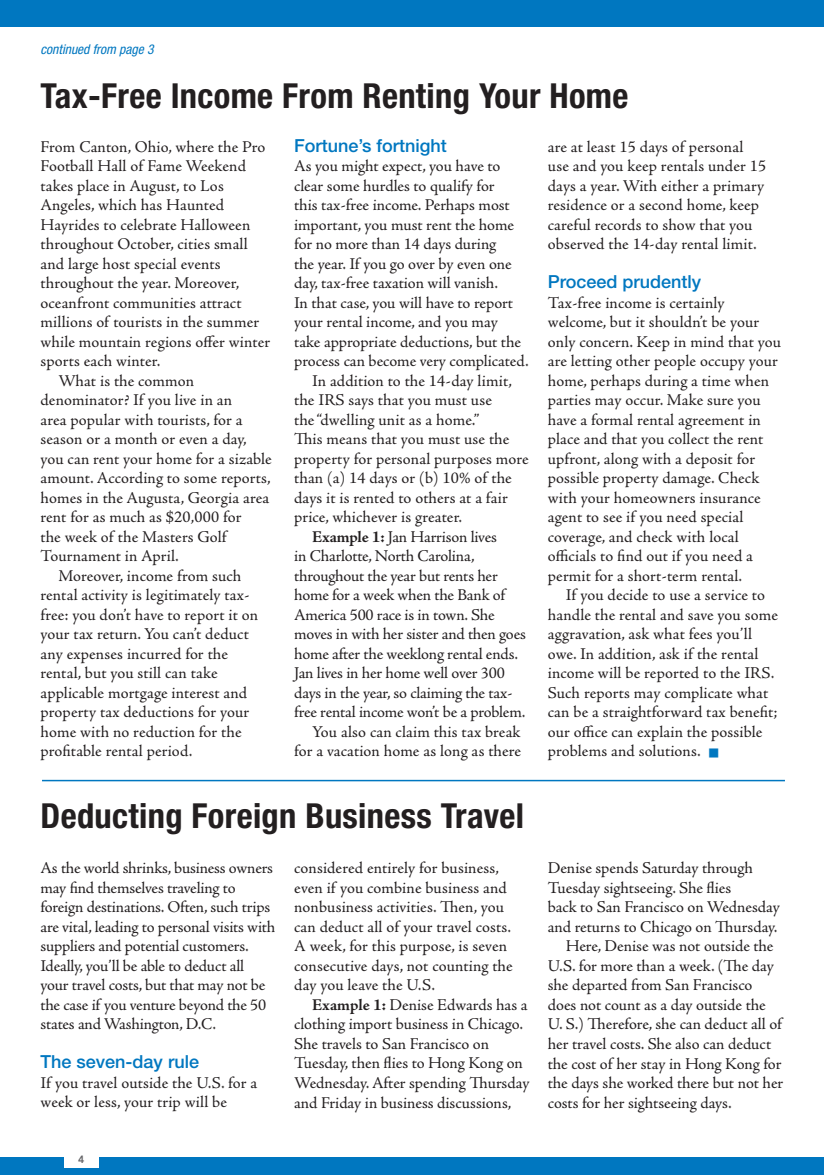
<style>
.page{position:relative;width:824px;height:1175px;background:#fff}
.page>*{position:absolute;margin:0;border:0;box-sizing:border-box;transform-origin:0 0}
.t1{font:700 condensed 34.5px "Helvetica Neue";letter-spacing:.01em;color:#231f20}
.t2{font:500 18px "Helvetica Neue";color:#0077c0}
.t3{font:16.5px/19.5px "Adobe Jenson Pro";color:#231f20}
.t4{font:italic condensed 13.5px "Helvetica Neue";color:#0077c0}
.t5{font:800 10.5px "Avenir";color:#636366}
.s1{font-weight:700}
</style>
<div class="page">
<div style="left:0;top:0;width:824px;height:27px;background:#0077c0"></div>
<div style="left:0;top:1156px;width:824px;height:18px;background:#0077c0"></div>
<div style="left:64px;top:1149px;width:34px;height:19px;background:#fff"></div>
<hr style="left:42px;top:780px;width:742px;height:1px;background:#0077c0">
<p class="t4" style="left:40px;top:41px;width:115px">continued from page 3</p>
<h1 class="t1" style="left:40px;top:75px;width:589px">Tax-Free Income From Renting Your Home</h1>
<p class="t3" style="left:40px;top:137px;width:226px">From Canton, Ohio, where the Pro</p>
<p class="t3" style="left:40px;top:156px;width:207px">Football Hall of Fame Weekend</p>
<p class="t3" style="left:40px;top:176px;width:185px">takes place in August, to Los</p>
<p class="t3" style="left:40px;top:195px;width:185px">Angeles, which has Haunted</p>
<p class="t3" style="left:40px;top:215px;width:211px">Hayrides to celebrate Halloween</p>
<p class="t3" style="left:40px;top:234px;width:209px">throughout October, cities small</p>
<p class="t3" style="left:40px;top:254px;width:182px">and large host special events</p>
<p class="t3" style="left:40px;top:273px;width:200px">throughout the year. Moreover,</p>
<p class="t3" style="left:40px;top:293px;width:203px">oceanfront communities attract</p>
<p class="t3" style="left:40px;top:312px;width:220px">millions of tourists in the summer</p>
<p class="t3" style="left:40px;top:332px;width:231px">while mountain regions offer winter</p>
<p class="t3" style="left:40px;top:351px;width:121px">sports each winter.</p>
<p class="t3" style="left:59px;top:371px;width:137px">What is the common</p>
<p class="t3" style="left:40px;top:390px;width:193px">denominator? If you live in an</p>
<p class="t3" style="left:40px;top:410px;width:204px">area popular with tourists, for a</p>
<p class="t3" style="left:40px;top:429px;width:208px">season or a month or even a day,</p>
<p class="t3" style="left:40px;top:449px;width:233px">you can rent your home for a sizable</p>
<p class="t3" style="left:40px;top:468px;width:232px">amount. According to some reports,</p>
<p class="t3" style="left:40px;top:488px;width:230px">homes in the Augusta, Georgia area</p>
<p class="t3" style="left:40px;top:507px;width:202px">rent for as much as $20,000 for</p>
<p class="t3" style="left:40px;top:527px;width:188px">the week of the Masters Golf</p>
<p class="t3" style="left:40px;top:546px;width:140px">Tournament in April.</p>
<p class="t3" style="left:59px;top:566px;width:184px">Moreover, income from such</p>
<p class="t3" style="left:40px;top:585px;width:210px">rental activity is legitimately tax-</p>
<p class="t3" style="left:40px;top:605px;width:219px">free: you don’t have to report it on</p>
<p class="t3" style="left:40px;top:624px;width:210px">your tax return. You can’t deduct</p>
<p class="t3" style="left:40px;top:644px;width:189px">any expenses incurred for the</p>
<p class="t3" style="left:40px;top:663px;width:178px">rental, but you still can take</p>
<p class="t3" style="left:40px;top:683px;width:208px">applicable mortgage interest and</p>
<p class="t3" style="left:40px;top:702px;width:210px">property tax deductions for your</p>
<p class="t3" style="left:40px;top:722px;width:202px">home with no reduction for the</p>
<p class="t3" style="left:40px;top:741px;width:153px">profitable rental period.</p>
<p class="t2" style="left:294px;top:134px;width:154px">Fortune’s fortnight</p>
<p class="t3" style="left:294px;top:156px;width:208px">As you might expect, you have to</p>
<p class="t3" style="left:294px;top:176px;width:202px">clear some hurdles to qualify for</p>
<p class="t3" style="left:294px;top:195px;width:217px">this tax-free income. Perhaps most</p>
<p class="t3" style="left:294px;top:215px;width:221px">important, you must rent the home</p>
<p class="t3" style="left:294px;top:234px;width:204px">for no more than 14 days during</p>
<p class="t3" style="left:294px;top:254px;width:219px">the year. If you go over by even one</p>
<p class="t3" style="left:294px;top:273px;width:205px">day, tax-free taxation will vanish.</p>
<p class="t3" style="left:294px;top:293px;width:220px">In that case, you will have to report</p>
<p class="t3" style="left:294px;top:312px;width:205px">your rental income, and you may</p>
<p class="t3" style="left:294px;top:332px;width:228px">take appropriate deductions, but the</p>
<p class="t3" style="left:294px;top:351px;width:236px">process can become very complicated.</p>
<p class="t3" style="left:312px;top:371px;width:201px">In addition to the 14-day limit,</p>
<p class="t3" style="left:294px;top:390px;width:199px">the IRS says that you must use</p>
<p class="t3" style="left:294px;top:410px;width:187px">the “dwelling unit as a home.”</p>
<p class="t3" style="left:294px;top:429px;width:217px">This means that you must use the</p>
<p class="t3" style="left:294px;top:449px;width:236px">property for personal purposes more</p>
<p class="t3" style="left:294px;top:468px;width:219px">than (a) 14 days or (b) 10% of the</p>
<p class="t3" style="left:294px;top:488px;width:215px">days it is rented to others at a fair</p>
<p class="t3" style="left:294px;top:507px;width:170px">price, whichever is greater.</p>
<p class="t3" style="left:312px;top:527px;width:186px"><span class="s1">Example 1:</span> Jan Harrison lives</p>
<p class="t3" style="left:294px;top:546px;width:182px">in Charlotte, North Carolina,</p>
<p class="t3" style="left:294px;top:566px;width:205px">throughout the year but rents her</p>
<p class="t3" style="left:294px;top:585px;width:212px">home for a week when the Bank of</p>
<p class="t3" style="left:294px;top:605px;width:202px">America 500 race is in town. She</p>
<p class="t3" style="left:294px;top:624px;width:233px">moves in with her sister and then goes</p>
<p class="t3" style="left:294px;top:644px;width:225px">home after the weeklong rental ends.</p>
<p class="t3" style="left:294px;top:663px;width:212px">Jan lives in her home well over 300</p>
<p class="t3" style="left:294px;top:683px;width:220px">days in the year, so claiming the tax-</p>
<p class="t3" style="left:294px;top:702px;width:233px">free rental income won’t be a problem.</p>
<p class="t3" style="left:312px;top:722px;width:210px">You also can claim this tax break</p>
<p class="t3" style="left:294px;top:741px;width:228px">for a vacation home as long as there</p>
<p class="t3" style="left:548px;top:137px;width:220px">are at least 15 days of personal use and you keep rentals under 15 days a year. With either a primary residence or a second home, keep careful records to show that you observed the 14-day rental limit.</p>
<p class="t2" style="left:548px;top:271px;width:155px">Proceed prudently</p>
<p class="t3" style="left:548px;top:293px;width:235px">Tax-free income is certainly welcome, but it shouldn’t be your only concern. Keep in mind that you are letting other people occupy your home, perhaps during a time when parties may occur. Make sure you have a formal rental agreement in place and that you collect the rent upfront, along with a deposit for possible property damage. Check with your homeowners insurance agent to see if you need special coverage, and check with local officials to find out if you need a permit for a short-term rental.</p>
<p class="t3" style="left:548px;top:585px;width:232px;text-indent:18px">If you decide to use a service to handle the rental and save you some aggravation, ask what fees you’ll owe. In addition, ask if the rental income will be reported to the IRS.<br>Such reports may complicate what can be a straightforward tax benefit; our office can explain the possible problems and solutions.</p>
<h1 class="t1" style="left:40px;top:795px;width:485px">Deducting Foreign Business Travel</h1>
<p class="t3" style="left:40px;top:858px;width:236px">As the world shrinks, business owners may find themselves traveling to foreign destinations. Often, such trips are vital, leading to personal visits with suppliers and potential customers.<br>Ideally, you’ll be able to deduct all your travel costs, but that may not be the case if you venture beyond the 50 states and Washington, D.C.</p>
<p class="t2" style="left:40px;top:1051px;width:160px">The seven-day rule</p>
<p class="t3" style="left:40px;top:1073px;width:218px">If you travel outside the U.S. for a week or less, your trip will be</p>
<p class="t3" style="left:294px;top:858px;width:220px">considered entirely for business, even if you combine business and nonbusiness activities. Then, you can deduct all of your travel costs.<br>A week, for this purpose, is seven consecutive days, not counting the day you leave the U.S.</p>
<p class="t3" style="left:294px;top:995px;width:237px;text-indent:18px"><span class="s1">Example 1:</span> Denise Edwards has a clothing import business in Chicago.<br>She travels to San Francisco on Tuesday, then flies to Hong Kong on Wednesday. After spending Thursday and Friday in business discussions,</p>
<p class="t5" style="left:78px;top:1152px;width:8px">4</p>
<p class="t3" style="left:548px;top:858px;width:206px">Denise spends Saturday through</p>
<p class="t3" style="left:548px;top:878px;width:185px">Tuesday sightseeing. She flies</p>
<p class="t3" style="left:548px;top:897px;width:234px">back to San Francisco on Wednesday</p>
<p class="t3" style="left:548px;top:917px;width:231px">and returns to Chicago on Thursday.</p>
<p class="t3" style="left:566px;top:936px;width:209px">Here, Denise was not outside the</p>
<p class="t3" style="left:548px;top:956px;width:227px">U.S. for more than a week. (The day</p>
<p class="t3" style="left:548px;top:975px;width:206px">she departed from San Francisco</p>
<p class="t3" style="left:548px;top:995px;width:219px">does not count as a day outside the</p>
<p class="t3" style="left:548px;top:1014px;width:235px">U. S.) Therefore, she can deduct all of</p>
<p class="t3" style="left:548px;top:1034px;width:225px">her travel costs. She also can deduct</p>
<p class="t3" style="left:548px;top:1053px;width:235px">the cost of her stay in Hong Kong for</p>
<p class="t3" style="left:548px;top:1073px;width:237px">the days she worked there but not her</p>
<p class="t3" style="left:548px;top:1092px;width:185px">costs for her sightseeing days.</p>
</div>
